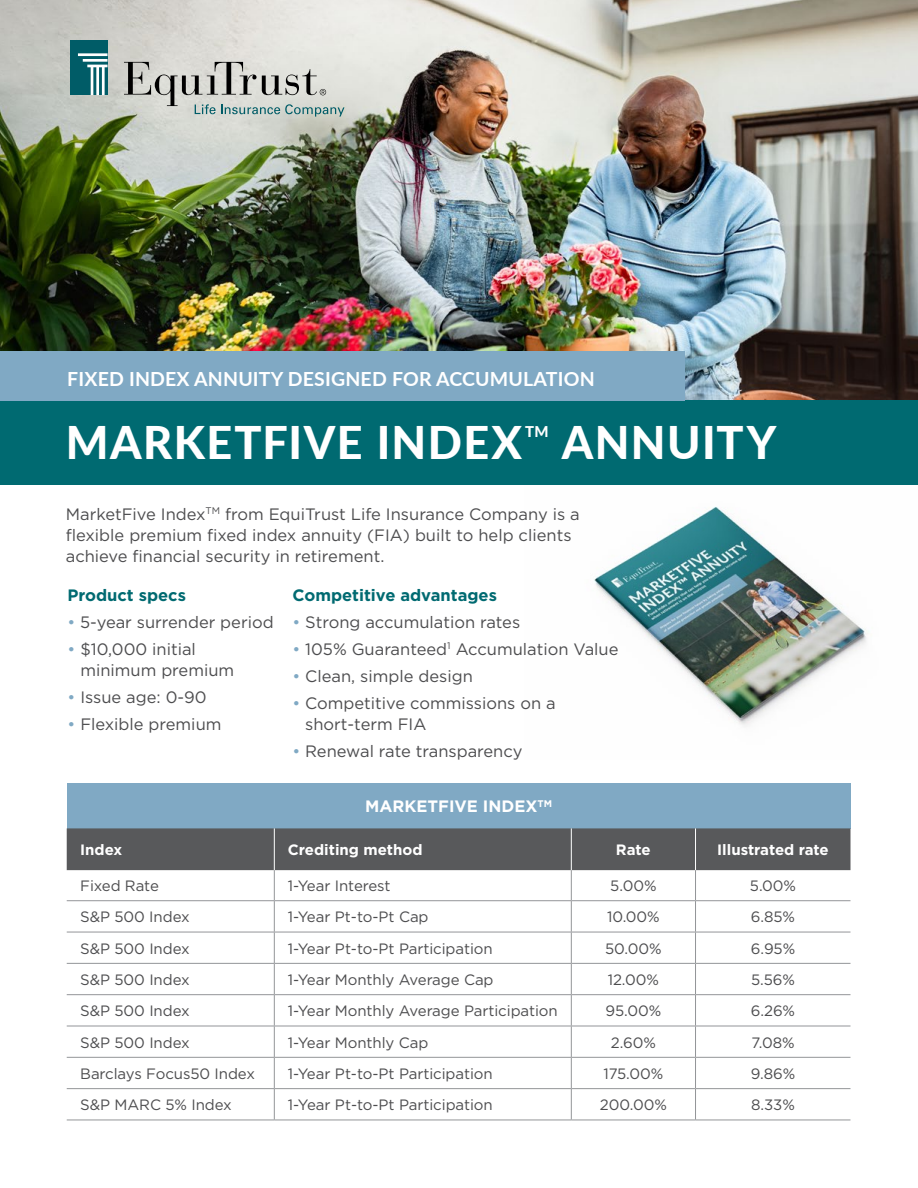
<style>
.page{position:relative;width:918px;height:1188px;background:#fff}
.page>*{position:absolute;margin:0;border:0;box-sizing:border-box;transform-origin:0 0}
.t1{font:900 45px "Lato";letter-spacing:.035em;color:#fff}
.t2{font:700 19.5px "Lato";letter-spacing:.01em;color:#fff}
.t3{font:16.5px/21px "Gotham";color:#4d4d4f}
.t4{font:700 16.5px "Gotham";color:#006a71}
.t5{font:700 16.5px "Gotham";color:#fff}
.t6{font:15px "Gotham";letter-spacing:-.005em;color:#4d4d4f}
.t7{font:700 15px "Gotham";color:#fff}
.t8{font:900 14.85px "Lato";color:#fff}
.s1{color:#80a9c4}
</style>
<div class="page">
<img style="left:594px;top:507px;width:273px;height:219px">
<img style="left:0;top:0;width:918px;height:400px">
<div style="left:0;top:400px;width:918px;height:85px;background:#006a71"></div>
<div style="left:0;top:351px;width:685px;height:49px;background:#80a9c4"></div>
<div style="left:67px;top:783px;width:783px;height:45px;background:#80a9c4"></div>
<div style="left:67px;top:828px;width:783px;height:42px;background:#58595b"></div>
<hr style="left:67px;top:900px;width:207px;height:1px;background:#939598">
<hr style="left:274px;top:900px;width:297px;height:1px;background:#939598">
<hr style="left:571px;top:900px;width:125px;height:1px;background:#939598">
<hr style="left:696px;top:900px;width:154px;height:1px;background:#939598">
<hr style="left:67px;top:932px;width:207px;height:1px;background:#939598">
<hr style="left:274px;top:932px;width:297px;height:1px;background:#939598">
<hr style="left:571px;top:932px;width:125px;height:1px;background:#939598">
<hr style="left:696px;top:932px;width:154px;height:1px;background:#939598">
<hr style="left:67px;top:963px;width:207px;height:1px;background:#939598">
<hr style="left:274px;top:963px;width:297px;height:1px;background:#939598">
<hr style="left:571px;top:963px;width:125px;height:1px;background:#939598">
<hr style="left:696px;top:963px;width:154px;height:1px;background:#939598">
<hr style="left:67px;top:994px;width:207px;height:1px;background:#939598">
<hr style="left:274px;top:994px;width:297px;height:1px;background:#939598">
<hr style="left:571px;top:994px;width:125px;height:1px;background:#939598">
<hr style="left:696px;top:994px;width:154px;height:1px;background:#939598">
<hr style="left:67px;top:1026px;width:207px;height:1px;background:#939598">
<hr style="left:274px;top:1026px;width:297px;height:1px;background:#939598">
<hr style="left:571px;top:1026px;width:125px;height:1px;background:#939598">
<hr style="left:696px;top:1026px;width:154px;height:1px;background:#939598">
<hr style="left:67px;top:1057px;width:207px;height:1px;background:#939598">
<hr style="left:274px;top:1057px;width:297px;height:1px;background:#939598">
<hr style="left:571px;top:1057px;width:125px;height:1px;background:#939598">
<hr style="left:696px;top:1057px;width:154px;height:1px;background:#939598">
<hr style="left:67px;top:1088px;width:207px;height:1px;background:#939598">
<hr style="left:274px;top:1088px;width:297px;height:1px;background:#939598">
<hr style="left:571px;top:1088px;width:125px;height:1px;background:#939598">
<hr style="left:696px;top:1088px;width:154px;height:1px;background:#939598">
<hr style="left:67px;top:1120px;width:207px;height:1px;background:#939598">
<hr style="left:274px;top:1120px;width:297px;height:1px;background:#939598">
<hr style="left:571px;top:1120px;width:125px;height:1px;background:#939598">
<hr style="left:696px;top:1120px;width:154px;height:1px;background:#939598">
<hr style="left:274px;top:828px;width:1px;height:42px;background:#fff">
<hr style="left:274px;top:870px;width:1px;height:30px;background:#939598">
<hr style="left:274px;top:901px;width:1px;height:31px;background:#939598">
<hr style="left:274px;top:932px;width:1px;height:31px;background:#939598">
<hr style="left:274px;top:964px;width:1px;height:30px;background:#939598">
<hr style="left:274px;top:995px;width:1px;height:31px;background:#939598">
<hr style="left:274px;top:1026px;width:1px;height:31px;background:#939598">
<hr style="left:274px;top:1058px;width:1px;height:30px;background:#939598">
<hr style="left:274px;top:1089px;width:1px;height:31px;background:#939598">
<hr style="left:571px;top:828px;width:1px;height:42px;background:#fff">
<hr style="left:571px;top:870px;width:1px;height:30px;background:#939598">
<hr style="left:571px;top:901px;width:1px;height:31px;background:#939598">
<hr style="left:571px;top:932px;width:1px;height:31px;background:#939598">
<hr style="left:571px;top:964px;width:1px;height:30px;background:#939598">
<hr style="left:571px;top:995px;width:1px;height:31px;background:#939598">
<hr style="left:571px;top:1026px;width:1px;height:31px;background:#939598">
<hr style="left:571px;top:1058px;width:1px;height:30px;background:#939598">
<hr style="left:571px;top:1089px;width:1px;height:31px;background:#939598">
<hr style="left:695px;top:828px;width:1px;height:42px;background:#fff">
<hr style="left:695px;top:870px;width:1px;height:30px;background:#939598">
<hr style="left:695px;top:901px;width:1px;height:31px;background:#939598">
<hr style="left:695px;top:932px;width:1px;height:31px;background:#939598">
<hr style="left:695px;top:964px;width:1px;height:30px;background:#939598">
<hr style="left:695px;top:995px;width:1px;height:31px;background:#939598">
<hr style="left:695px;top:1026px;width:1px;height:31px;background:#939598">
<hr style="left:695px;top:1058px;width:1px;height:30px;background:#939598">
<hr style="left:695px;top:1089px;width:1px;height:31px;background:#939598">
<div style="left:70px;top:40px;width:38px;height:55px;background:#005c67"></div>
<svg style="left:124px;top:62px;width:220px;height:55px;background:#babeb9"></svg>
<svg style="left:78px;top:53px;width:30px;height:42px"></svg>
<h2 class="t2" style="left:67px;top:364px;width:529px">FIXED INDEX ANNUITY DESIGNED FOR ACCUMULATION</h2>
<h1 class="t1" style="left:66px;top:409px;width:458px">MARKETFIVE INDEX</h1>
<p class="t8" style="left:525px;top:421px;width:25px">TM</p>
<h1 class="t1" style="left:562px;top:409px;width:216px">ANNUITY</h1>
<p class="t3" style="left:66px;top:503px;width:515px">MarketFive Index<sup>TM</sup> from EquiTrust Life Insurance Company is a flexible premium fixed index annuity (FIA) built to help clients achieve financial security in retirement.</p>
<p class="t4" style="left:68px;top:584px;width:120px">Product specs</p>
<p class="t3" style="left:68px;top:611px;width:208px"><span class="s1">•</span> 5-year surrender period</p>
<p class="t3" style="left:80px;top:638px;width:155px;text-indent:-13px"><span class="s1">•</span> $10,000 initial minimum premium</p>
<p class="t3" style="left:68px;top:686px;width:141px"><span class="s1">•</span> Issue age: 0-90</p>
<p class="t3" style="left:68px;top:713px;width:156px"><span class="s1">•</span> Flexible premium</p>
<p class="t4" style="left:292px;top:584px;width:206px">Competitive advantages</p>
<p class="t3" style="left:292px;top:611px;width:229px"><span class="s1">•</span> Strong accumulation rates</p>
<p class="t3" style="left:292px;top:638px;width:328px"><span class="s1">•</span> 105% Guaranteed<sup>1</sup> Accumulation Value</p>
<p class="t3" style="left:292px;top:665px;width:182px"><span class="s1">•</span> Clean, simple design</p>
<p class="t3" style="left:305px;top:692px;width:252px;text-indent:-13px"><span class="s1">•</span> Competitive commissions on a short-term FIA</p>
<p class="t3" style="left:292px;top:740px;width:232px"><span class="s1">•</span> Renewal rate transparency</p>
<p class="t5" style="left:365px;top:795px;width:189px">MARKETFIVE INDEX<sup>TM</sup></p>
<p class="t7" style="left:80px;top:840px;width:44px">Index</p>
<p class="t7" style="left:288px;top:840px;width:136px">Crediting method</p>
<p class="t7" style="left:616px;top:840px;width:36px">Rate</p>
<p class="t7" style="left:717px;top:840px;width:113px">Illustrated rate</p>
<p class="t6" style="left:80px;top:876px;width:80px">Fixed Rate</p>
<p class="t6" style="left:288px;top:876px;width:104px">1-Year Interest</p>
<p class="t6" style="left:610px;top:876px;width:48px">5.00%</p>
<p class="t6" style="left:750px;top:876px;width:48px">5.00%</p>
<p class="t6" style="left:80px;top:907px;width:111px">S&amp;P 500 Index</p>
<p class="t6" style="left:288px;top:907px;width:142px">1-Year Pt-to-Pt Cap</p>
<p class="t6" style="left:607px;top:907px;width:54px">10.00%</p>
<p class="t6" style="left:751px;top:907px;width:46px">6.85%</p>
<p class="t6" style="left:80px;top:939px;width:111px">S&amp;P 500 Index</p>
<p class="t6" style="left:288px;top:939px;width:206px">1-Year Pt-to-Pt Participation</p>
<p class="t6" style="left:605px;top:939px;width:58px">50.00%</p>
<p class="t6" style="left:751px;top:939px;width:46px">6.95%</p>
<p class="t6" style="left:80px;top:970px;width:111px">S&amp;P 500 Index</p>
<p class="t6" style="left:288px;top:970px;width:207px">1-Year Monthly Average Cap</p>
<p class="t6" style="left:608px;top:970px;width:53px">12.00%</p>
<p class="t6" style="left:751px;top:970px;width:45px">5.56%</p>
<p class="t6" style="left:80px;top:1001px;width:111px">S&amp;P 500 Index</p>
<p class="t6" style="left:288px;top:1001px;width:271px">1-Year Monthly Average Participation</p>
<p class="t6" style="left:606px;top:1001px;width:57px">95.00%</p>
<p class="t6" style="left:751px;top:1001px;width:46px">6.26%</p>
<p class="t6" style="left:80px;top:1033px;width:111px">S&amp;P 500 Index</p>
<p class="t6" style="left:288px;top:1033px;width:142px">1-Year Monthly Cap</p>
<p class="t6" style="left:611px;top:1033px;width:47px">2.60%</p>
<p class="t6" style="left:751px;top:1033px;width:45px">7.08%</p>
<p class="t6" style="left:80px;top:1064px;width:176px">Barclays Focus50 Index</p>
<p class="t6" style="left:288px;top:1064px;width:206px">1-Year Pt-to-Pt Participation</p>
<p class="t6" style="left:603px;top:1064px;width:61px">175.00%</p>
<p class="t6" style="left:751px;top:1064px;width:46px">9.86%</p>
<p class="t6" style="left:80px;top:1095px;width:153px">S&amp;P MARC 5% Index</p>
<p class="t6" style="left:288px;top:1095px;width:206px">1-Year Pt-to-Pt Participation</p>
<p class="t6" style="left:600px;top:1095px;width:69px">200.00%</p>
<p class="t6" style="left:751px;top:1095px;width:45px">8.33%</p>
</div>
